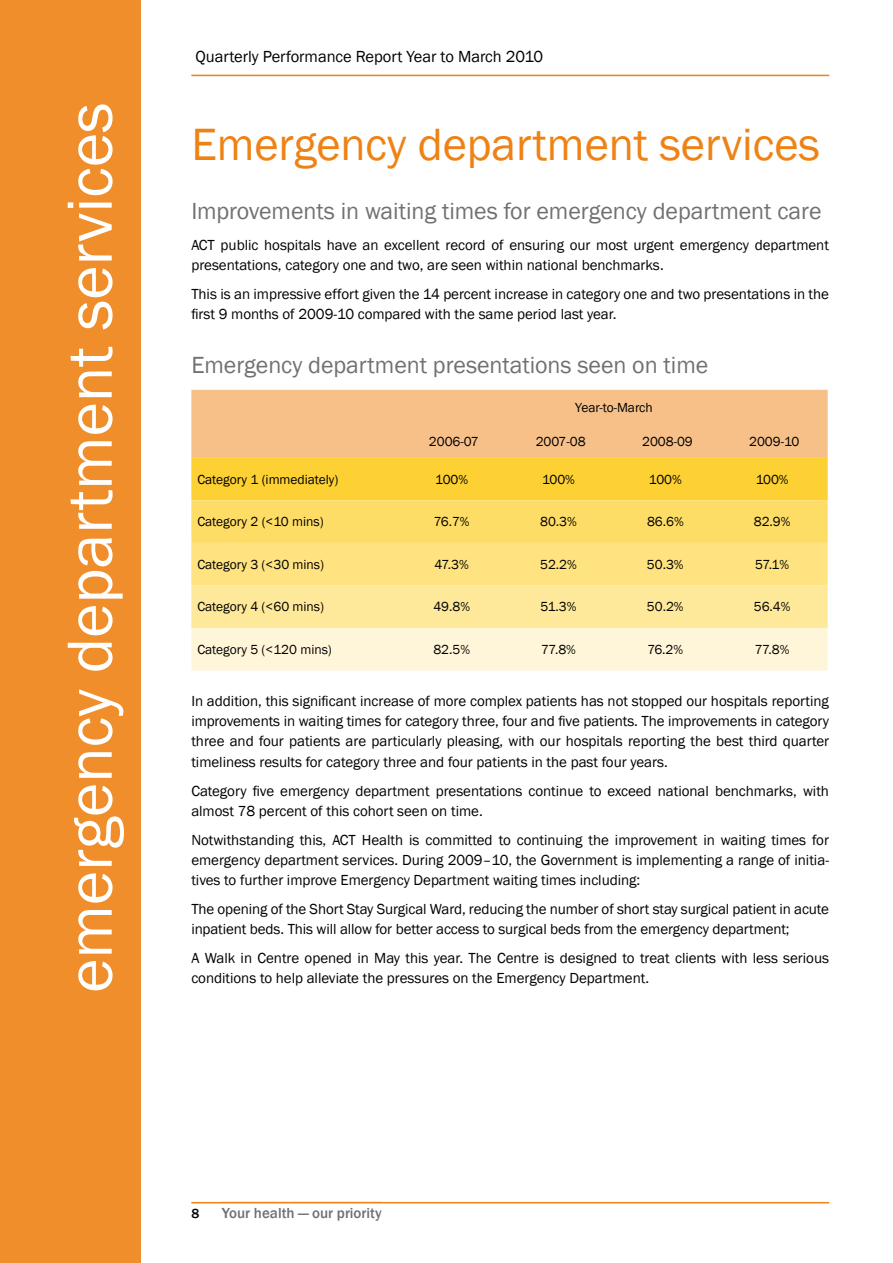
<style>
.page{position:relative;width:893px;height:1263px;background:#fff}
.page>*{position:absolute;margin:0;border:0;box-sizing:border-box;transform-origin:0 0}
.t1{font:66px "Franklin Gothic";letter-spacing:-.005em;color:#fff}
.t2{font:46.5px "Franklin Gothic";letter-spacing:-.005em;color:#ef8214}
.t3{font:24px "Franklin Gothic";letter-spacing:-.005em;color:#707172}
.t4{font:16.5px "Franklin Gothic";letter-spacing:-.005em;color:#000}
.t5{font:15px/20.2px "Franklin Gothic";letter-spacing:-.005em;color:#000}
.t6{font:500 15px "Franklin Gothic";color:#707172}
.t7{font:13.5px "Franklin Gothic";letter-spacing:-.005em;color:#000}
.t8{font:500 13.5px "Franklin Gothic";color:#000}
</style>
<div class="page">
<hr style="left:222px;top:1201px;width:160px;height:2px;background:#fed74d">
<svg style="left:191px;top:390px;width:637px;height:280px;background:#fcda84"></svg>
<div style="left:0;top:0;width:140px;height:1263px;background:#f08e2b"></div>
<hr style="left:191px;top:75px;width:638px;height:1px;background:#ef8214">
<hr style="left:191px;top:1202px;width:638px;height:1px;background:#ef8214">
<h1 class="t1" style="left:49px;top:993px;width:892px;rotate:-90deg">emergency department services</h1>
<p class="t4" style="left:196px;top:46px;width:349px">Quarterly Performance Report Year to March 2010</p>
<h2 class="t2" style="left:191px;top:116px;width:630px">Emergency department services</h2>
<h3 class="t3" style="left:191px;top:196px;width:632px">Improvements in waiting times for emergency department care</h3>
<p class="t5" style="left:191px;top:235px;width:639px">ACT public hospitals have an excellent record of ensuring our most urgent emergency department presentations, category one and two, are seen within national benchmarks.</p>
<p class="t5" style="left:191px;top:284px;width:639px">This is an impressive effort given the 14 percent increase in category one and two presentations in the first 9 months of 2009-10 compared with the same period last year.</p>
<h3 class="t3" style="left:191px;top:350px;width:518px">Emergency department presentations seen on time</h3>
<p class="t7" style="left:575px;top:399px;width:79px">Year-to-March</p>
<p class="t7" style="left:429px;top:433px;width:51px">2006-07</p>
<p class="t7" style="left:536px;top:433px;width:51px">2007-08</p>
<p class="t7" style="left:642px;top:433px;width:52px">2008-09</p>
<p class="t7" style="left:749px;top:433px;width:52px">2009-10</p>
<p class="t7" style="left:197px;top:471px;width:143px">Category 1 (immediately)</p>
<p class="t7" style="left:435px;top:471px;width:34px">100%</p>
<p class="t7" style="left:542px;top:471px;width:34px">100%</p>
<p class="t7" style="left:649px;top:471px;width:34px">100%</p>
<p class="t7" style="left:756px;top:471px;width:34px">100%</p>
<p class="t7" style="left:197px;top:513px;width:128px">Category 2 (&lt;10 mins)</p>
<p class="t7" style="left:434px;top:513px;width:37px">76.7%</p>
<p class="t7" style="left:540px;top:513px;width:38px">80.3%</p>
<p class="t7" style="left:647px;top:513px;width:38px">86.6%</p>
<p class="t7" style="left:754px;top:513px;width:38px">82.9%</p>
<p class="t7" style="left:197px;top:556px;width:128px">Category 3 (&lt;30 mins)</p>
<p class="t7" style="left:435px;top:556px;width:36px">47. 3%</p>
<p class="t7" style="left:540px;top:556px;width:38px">52.2%</p>
<p class="t7" style="left:647px;top:556px;width:38px">50.3%</p>
<p class="t7" style="left:755px;top:556px;width:36px">57.1%</p>
<p class="t7" style="left:197px;top:598px;width:128px">Category 4 (&lt;60 mins)</p>
<p class="t7" style="left:433px;top:598px;width:38px">49.8%</p>
<p class="t7" style="left:541px;top:598px;width:37px">51.3%</p>
<p class="t7" style="left:647px;top:598px;width:38px">50.2%</p>
<p class="t7" style="left:754px;top:598px;width:38px">56.4%</p>
<p class="t7" style="left:197px;top:641px;width:136px">Category 5 (&lt;120 mins)</p>
<p class="t7" style="left:433px;top:641px;width:38px">82.5%</p>
<p class="t7" style="left:541px;top:641px;width:36px">77.8%</p>
<p class="t7" style="left:647px;top:641px;width:37px">76.2%</p>
<p class="t7" style="left:755px;top:641px;width:36px">77.8%</p>
<p class="t5" style="left:191px;top:691px;width:639px;text-align:justify">In addition, this significant increase of more complex patients has not stopped our hospitals reporting improvements in waiting times for category three, four and five patients. The improvements in category three and four patients are particularly pleasing, with our hospitals reporting the best third quarter timeliness results for category three and four patients in the past four years.</p>
<p class="t5" style="left:191px;top:781px;width:639px">Category five emergency department presentations continue to exceed national benchmarks, with almost 78 percent of this cohort seen on time.</p>
<p class="t5" style="left:191px;top:830px;width:639px;text-align:justify">Notwithstanding this, ACT Health is committed to continuing the improvement in waiting times for emergency department services. During 2009–10, the Government is implementing a range of initia&shy;tives to further improve Emergency Department waiting times including:</p>
<p class="t5" style="left:191px;top:899px;width:639px">The opening of the Short Stay Surgical Ward, reducing the number of short stay surgical patient in acute inpatient beds. This will allow for better access to surgical beds from the emergency department;</p>
<p class="t5" style="left:191px;top:948px;width:639px">A Walk in Centre opened in May this year. The Centre is designed to treat clients with less serious</p>
<p class="t5" style="left:191px;top:968px;width:457px">conditions to help alleviate the pressures on the Emergency Department.</p>
<p class="t8" style="left:191px;top:1205px;width:9px">8</p>
<p class="t6" style="left:222px;top:1203px;width:161px">Your health — our priority</p>
</div>
